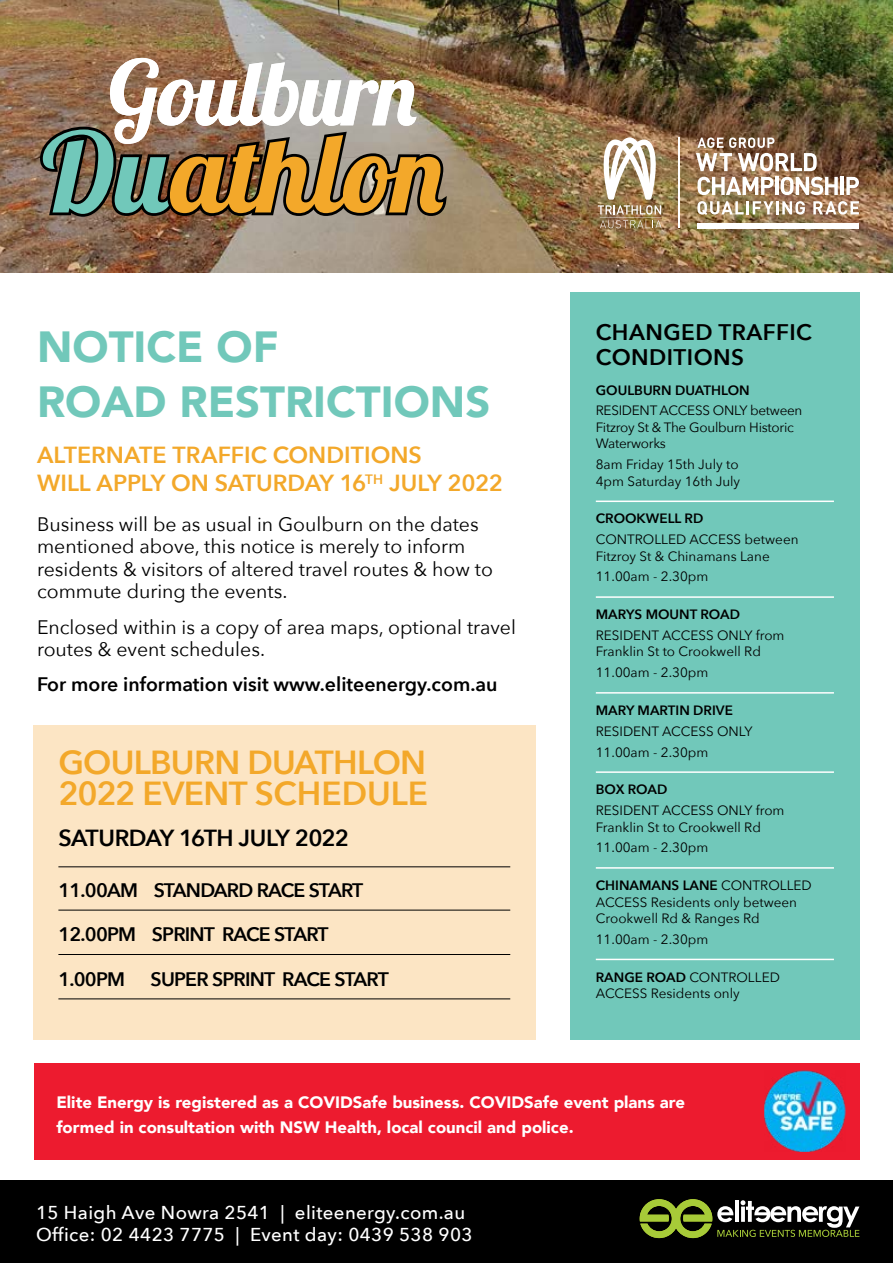
<style>
.page{position:relative;width:893px;height:1263px;background:#fff}
.page>*{position:absolute;margin:0;border:0;box-sizing:border-box;transform-origin:0 0}
.t1{font:900 43.5px/55.2px "Avenir";color:#71c8ba}
.t2{font:600 33.3px/31.2px "Avenir Next";letter-spacing:-.02em;color:#f3a82a}
.t3{font:600 23.25px/28.5px "Avenir Next";color:#f3a82a}
.t4{font:600 23.25px "Avenir Next";letter-spacing:-.035em;color:#000}
.t5{font:600 22.5px/25.2px "Avenir Next";letter-spacing:.02em;color:#000}
.t6{font:19.5px/22.5px "Avenir Next";color:#000}
.t7{font:600 19.5px "Avenir Next";letter-spacing:-.04em;color:#000}
.t8{font:600 19.5px "Avenir Next";color:#000}
.t9{font:500 18.6px "Avenir Next";letter-spacing:.02em;color:#fff}
.t10{font:900 16.5px/24.9px "Avenir";color:#fff}
.t11{font:13.5px/16.5px "Avenir Next";color:#000}
.t12{font:13.5px/16.5px "Avenir Next";letter-spacing:-.02em;color:#000}
.t13{font:600 13.5px "Avenir Next";color:#000}
.s1{font-weight:600}
</style>
<div class="page">
<img style="left:0;top:0;width:893px;height:272px">
<div style="left:570px;top:292px;width:289px;height:747px;background:#71c8ba"></div>
<hr style="left:596px;top:500px;width:238px;height:2px;background:#fff">
<hr style="left:596px;top:596px;width:238px;height:2px;background:#fff">
<hr style="left:596px;top:692px;width:238px;height:2px;background:#fff">
<hr style="left:596px;top:771px;width:238px;height:2px;background:#fff">
<hr style="left:596px;top:867px;width:238px;height:2px;background:#fff">
<hr style="left:596px;top:959px;width:238px;height:1px;background:#fff">
<div style="left:0;top:1180px;width:893px;height:83px;background:#000"></div>
<svg style="left:640px;top:1199px;width:219px;height:39px"></svg>
<div style="left:33px;top:725px;width:503px;height:314px;background:#fce5c4"></div>
<hr style="left:58px;top:866px;width:452px;height:1px;background:#000">
<hr style="left:58px;top:910px;width:452px;height:1px;background:#000">
<hr style="left:58px;top:954px;width:452px;height:1px;background:#000">
<hr style="left:58px;top:998px;width:452px;height:1px;background:#000">
<hr style="left:679px;top:137px;width:1px;height:91px;background:#fff">
<svg style="left:601px;top:136px;width:57px;height:63px"></svg>
<svg style="left:598px;top:205px;width:63px;height:23px"></svg>
<div style="left:697px;top:223px;width:54px;height:5px;background:#fff"></div>
<div style="left:751px;top:223px;width:54px;height:5px;background:#fff"></div>
<div style="left:805px;top:223px;width:54px;height:5px;background:#fff"></div>
<svg style="left:696px;top:137px;width:121px;height:34px"></svg>
<svg style="left:697px;top:177px;width:77px;height:18px"></svg>
<hr style="left:775px;top:177px;width:4px;height:18px;background:#fff">
<svg style="left:781px;top:177px;width:57px;height:18px"></svg>
<hr style="left:840px;top:177px;width:4px;height:18px;background:#fff">
<svg style="left:846px;top:177px;width:13px;height:18px"></svg>
<svg style="left:697px;top:201px;width:108px;height:14px"></svg>
<svg style="left:813px;top:201px;width:46px;height:14px"></svg>
<div style="left:34px;top:1063px;width:825px;height:96px;background:#ed1b2f"></div>
<img style="left:764px;top:1070px;width:81px;height:81px">
<img style="left:40px;top:58px;width:407px;height:159px">
<p class="t1" style="left:37px;top:318px;width:455px">NOTICE OF<br>ROAD RESTRICTIONS</p>
<p class="t3" style="left:37px;top:440px;width:468px">ALTERNATE TRAFFIC CONDITIONS<br>WILL APPLY ON SATURDAY 16<sup>TH</sup> JULY 2022</p>
<p class="t6" style="left:37px;top:512px;width:457px">Business will be as usual in Goulburn on the dates mentioned above, this notice is merely to inform residents &amp; visitors of altered travel routes &amp; how to commute during the events.</p>
<p class="t6" style="left:37px;top:615px;width:480px">Enclosed within is a copy of area maps, optional travel routes &amp; event schedules.</p>
<p class="t8" style="left:37px;top:668px;width:462px">For more information visit www.eliteenergy.com.au</p>
<p class="t2" style="left:58px;top:746px;width:371px">GOULBURN DUATHLON<br>2022 EVENT SCHEDULE</p>
<p class="t4" style="left:58px;top:818px;width:292px">SATURDAY 16TH JULY 2022</p>
<p class="t7" style="left:58px;top:873px;width:306px">11.00AM STANDARD RACE START</p>
<p class="t7" style="left:58px;top:918px;width:272px">12.00PM SPRINT RACE START</p>
<p class="t7" style="left:58px;top:962px;width:68px">1.00PM</p>
<p class="t7" style="left:151px;top:962px;width:240px">SUPER SPRINT RACE START</p>
<p class="t5" style="left:596px;top:319px;width:218px">CHANGED TRAFFIC<br>CONDITIONS</p>
<p class="t13" style="left:596px;top:378px;width:155px">GOULBURN DUATHLON</p>
<p class="t12" style="left:596px;top:402px;width:208px">RESIDENT ACCESS ONLY between<br>Fitzroy St &amp; The Goulburn Historic<br>Waterworks</p>
<p class="t11" style="left:596px;top:456px;width:146px">8am Friday 15th July to<br>4pm Saturday 16th July</p>
<p class="t13" style="left:596px;top:507px;width:109px">CROOKWELL RD</p>
<p class="t11" style="left:596px;top:531px;width:204px">CONTROLLED ACCESS between<br>Fitzroy St &amp; Chinamans Lane</p>
<p class="t11" style="left:596px;top:568px;width:114px">11.00am - 2.30pm</p>
<p class="t13" style="left:596px;top:603px;width:146px">MARYS MOUNT ROAD</p>
<p class="t11" style="left:596px;top:626px;width:190px">RESIDENT ACCESS ONLY from<br>Franklin St to Crookwell Rd</p>
<p class="t11" style="left:596px;top:664px;width:114px">11.00am - 2.30pm</p>
<p class="t13" style="left:596px;top:699px;width:139px">MARY MARTIN DRIVE</p>
<p class="t11" style="left:596px;top:722px;width:158px">RESIDENT ACCESS ONLY</p>
<p class="t11" style="left:596px;top:743px;width:114px">11.00am - 2.30pm</p>
<p class="t13" style="left:596px;top:778px;width:73px">BOX ROAD</p>
<p class="t11" style="left:596px;top:801px;width:190px">RESIDENT ACCESS ONLY from<br>Franklin St to Crookwell Rd</p>
<p class="t11" style="left:596px;top:839px;width:114px">11.00am - 2.30pm</p>
<p class="t11" style="left:596px;top:876px;width:217px"><span class="s1">CHINAMANS LANE</span> CONTROLLED<br>ACCESS Residents only between<br>Crookwell Rd &amp; Ranges Rd</p>
<p class="t11" style="left:596px;top:930px;width:114px">11.00am - 2.30pm</p>
<p class="t11" style="left:596px;top:968px;width:186px"><span class="s1">RANGE ROAD</span> CONTROLLED<br>ACCESS Residents only</p>
<p class="t10" style="left:56px;top:1090px;width:630px">Elite Energy is registered as a COVIDSafe business. COVIDSafe event plans are formed in consultation with NSW Health, local council and police.</p>
<p class="t9" style="left:36px;top:1196px;width:431px">15 Haigh Ave Nowra 2541 | eliteenergy.com.au</p>
<p class="t9" style="left:36px;top:1219px;width:438px">Office: 02 4423 7775 | Event day: 0439 538 903</p>
</div>
